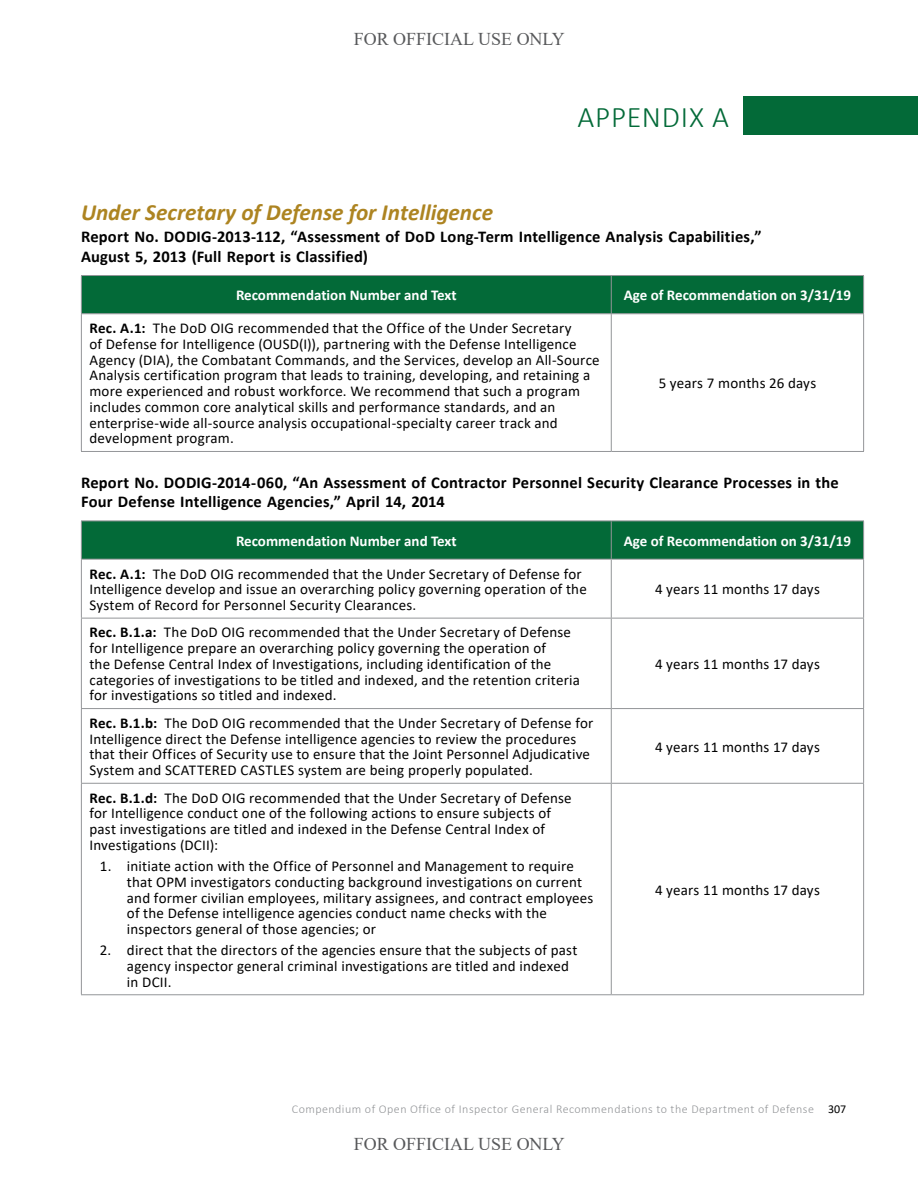
<style>
.page{position:relative;width:918px;height:1188px;background:#fff}
.page>*{position:absolute;margin:0;border:0;box-sizing:border-box;transform-origin:0 0}
.t1{font:300 30px "Calibri";letter-spacing:.025em;color:#036a38}
.Heading_4{font:italic 700 23.25px "Calibri";letter-spacing:-.005em;color:#ad8421}
.t2{font:18px "Times New Roman";color:#58595b}
.Body_Bold_Not_Indent{font:700 16.5px/19.5px "Calibri";letter-spacing:.01em;color:#000}
.Table_-_Body_L_Rec_B{font:15px/15.8px "Calibri";letter-spacing:.015em;color:#000}
.Table_Number_Bullet{font:15px/15.8px "Calibri";letter-spacing:.01em;color:#000}
.Table_Header_1_REVER{font:700 15px "Calibri";color:#fff}
.t3{font:300 12px "Calibri";letter-spacing:.04em;color:#939598}
.s1{font-weight:700}
.s2{font-weight:400;color:#000}
</style>
<div class="page">
<div style="left:743px;top:96px;width:175px;height:39px;background:#036a38"></div>
<div style="left:82px;top:276px;width:781px;height:37px;background:#036a38"></div>
<svg style="left:82px;top:314px;width:781px;height:137px"></svg>
<hr style="left:81px;top:275px;width:530px;height:1px;background:#939598">
<hr style="left:81px;top:276px;width:1px;height:37px;background:#939598">
<hr style="left:611px;top:275px;width:253px;height:1px;background:#939598">
<hr style="left:611px;top:276px;width:1px;height:37px;background:#939598">
<hr style="left:863px;top:276px;width:1px;height:37px;background:#939598">
<hr style="left:81px;top:313px;width:530px;height:1px;background:#939598">
<hr style="left:81px;top:314px;width:1px;height:137px;background:#939598">
<hr style="left:611px;top:313px;width:253px;height:1px;background:#939598">
<hr style="left:611px;top:314px;width:1px;height:137px;background:#939598">
<hr style="left:863px;top:314px;width:1px;height:137px;background:#939598">
<hr style="left:81px;top:451px;width:530px;height:1px;background:#939598">
<hr style="left:611px;top:451px;width:253px;height:1px;background:#939598">
<div style="left:82px;top:522px;width:781px;height:37px;background:#036a38"></div>
<svg style="left:82px;top:560px;width:781px;height:434px"></svg>
<hr style="left:81px;top:521px;width:530px;height:1px;background:#939598">
<hr style="left:81px;top:521px;width:1px;height:38px;background:#939598">
<hr style="left:611px;top:521px;width:253px;height:1px;background:#939598">
<hr style="left:611px;top:521px;width:1px;height:38px;background:#939598">
<hr style="left:863px;top:521px;width:1px;height:38px;background:#939598">
<hr style="left:81px;top:559px;width:530px;height:1px;background:#939598">
<hr style="left:81px;top:560px;width:1px;height:58px;background:#939598">
<hr style="left:611px;top:559px;width:253px;height:1px;background:#939598">
<hr style="left:611px;top:560px;width:1px;height:58px;background:#939598">
<hr style="left:863px;top:560px;width:1px;height:58px;background:#939598">
<hr style="left:81px;top:618px;width:530px;height:1px;background:#939598">
<hr style="left:81px;top:618px;width:1px;height:90px;background:#939598">
<hr style="left:611px;top:618px;width:253px;height:1px;background:#939598">
<hr style="left:611px;top:618px;width:1px;height:90px;background:#939598">
<hr style="left:863px;top:618px;width:1px;height:90px;background:#939598">
<hr style="left:81px;top:708px;width:530px;height:1px;background:#939598">
<hr style="left:81px;top:709px;width:1px;height:74px;background:#939598">
<hr style="left:611px;top:708px;width:253px;height:1px;background:#939598">
<hr style="left:611px;top:709px;width:1px;height:74px;background:#939598">
<hr style="left:863px;top:709px;width:1px;height:74px;background:#939598">
<hr style="left:81px;top:783px;width:530px;height:1px;background:#939598">
<hr style="left:81px;top:784px;width:1px;height:210px;background:#939598">
<hr style="left:611px;top:783px;width:253px;height:1px;background:#939598">
<hr style="left:611px;top:784px;width:1px;height:210px;background:#939598">
<hr style="left:863px;top:784px;width:1px;height:210px;background:#939598">
<hr style="left:81px;top:994px;width:530px;height:1px;background:#939598">
<hr style="left:611px;top:994px;width:253px;height:1px;background:#939598">
<p class="t2" style="left:354px;top:26px;width:213px">FOR OFFICIAL USE ONLY</p>
<h1 class="t1" style="left:577px;top:98px;width:153px">APPENDIX A</h1>
<p class="Heading_4" style="left:81px;top:196px;width:414px">Under Secretary of Defense for Intelligence</p>
<p class="Body_Bold_Not_Indent" style="left:81px;top:227px;width:682px">Report No. DODIG-2013-112, “Assessment of DoD Long-Term Intelligence Analysis Capabilities,”<br>August 5, 2013 (Full Report is Classified)</p>
<p class="Table_Header_1_REVER" style="left:236px;top:285px;width:222px">Recommendation Number and Text</p>
<p class="Table_Header_1_REVER" style="left:624px;top:285px;width:229px">Age of Recommendation on 3/31/19</p>
<p class="Table_-_Body_L_Rec_B" style="left:89px;top:320px;width:512px"><span class="s1">Rec. A.1:</span> The DoD OIG recommended that the Office of the Under Secretary<br>of Defense for Intelligence (OUSD(I)), partnering with the Defense Intelligence Agency (DIA), the Combatant Commands, and the Services, develop an All‑Source Analysis certification program that leads to training, developing, and retaining a more experienced and robust workforce. We recommend that such a program includes common core analytical skills and performance standards, and an enterprise‑wide all-source analysis occupational-specialty career track and development program.</p>
<p class="Table_-_Body_L_Rec_B" style="left:659px;top:375px;width:159px">5 years 7 months 26 days</p>
<p class="Body_Bold_Not_Indent" style="left:81px;top:472px;width:759px">Report No. DODIG-2014-060, “An Assessment of Contractor Personnel Security Clearance Processes in the<br>Four Defense Intelligence Agencies,” April 14, 2014</p>
<p class="Table_Header_1_REVER" style="left:236px;top:530px;width:222px">Recommendation Number and Text</p>
<p class="Table_Header_1_REVER" style="left:624px;top:530px;width:229px">Age of Recommendation on 3/31/19</p>
<p class="Table_-_Body_L_Rec_B" style="left:89px;top:565px;width:499px"><span class="s1">Rec. A.1:</span> The DoD OIG recommended that the Under Secretary of Defense for<br>Intelligence develop and issue an overarching policy governing operation of the<br>System of Record for Personnel Security Clearances.</p>
<p class="Table_-_Body_L_Rec_B" style="left:655px;top:581px;width:166px">4 years 11 months 17 days</p>
<p class="Table_-_Body_L_Rec_B" style="left:89px;top:624px;width:492px"><span class="s1">Rec. B.1.a:</span> The DoD OIG recommended that the Under Secretary of Defense for Intelligence prepare an overarching policy governing the operation of<br>the Defense Central Index of Investigations, including identification of the categories of investigations to be titled and indexed, and the retention criteria for investigations so titled and indexed.</p>
<p class="Table_-_Body_L_Rec_B" style="left:89px;top:715px;width:505px"><span class="s1">Rec. B.1.b:</span> The DoD OIG recommended that the Under Secretary of Defense for Intelligence direct the Defense intelligence agencies to review the procedures that their Offices of Security use to ensure that the Joint Personnel Adjudicative System and SCATTERED CASTLES system are being properly populated.</p>
<p class="Table_-_Body_L_Rec_B" style="left:89px;top:789px;width:484px"><span class="s1">Rec. B.1.d:</span> The DoD OIG recommended that the Under Secretary of Defense for Intelligence conduct one of the following actions to ensure subjects of past investigations are titled and indexed in the Defense Central Index of Investigations (DCII):</p>
<p class="Table_Number_Bullet" style="left:127px;top:858px;width:468px;text-indent:-27px">1. initiate action with the Office of Personnel and Management to require that OPM investigators conducting background investigations on current and former civilian employees, military assignees, and contract employees of the Defense intelligence agencies conduct name checks with the inspectors general of those agencies; or</p>
<p class="Table_Number_Bullet" style="left:127px;top:942px;width:452px;text-indent:-27px">2. direct that the directors of the agencies ensure that the subjects of past agency inspector general criminal investigations are titled and indexed in DCII.</p>
<p class="Table_-_Body_L_Rec_B" style="left:655px;top:656px;width:166px">4 years 11 months 17 days</p>
<p class="Table_-_Body_L_Rec_B" style="left:655px;top:738px;width:166px">4 years 11 months 17 days</p>
<p class="Table_-_Body_L_Rec_B" style="left:655px;top:881px;width:166px">4 years 11 months 17 days</p>
<p class="t3" style="left:292px;top:1102px;width:556px">Compendium of Open Office of Inspector General Recommendations to the Department of Defense <span class="s2">307</span></p>
<p class="t2" style="left:354px;top:1131px;width:213px">FOR OFFICIAL USE ONLY</p>
</div>
